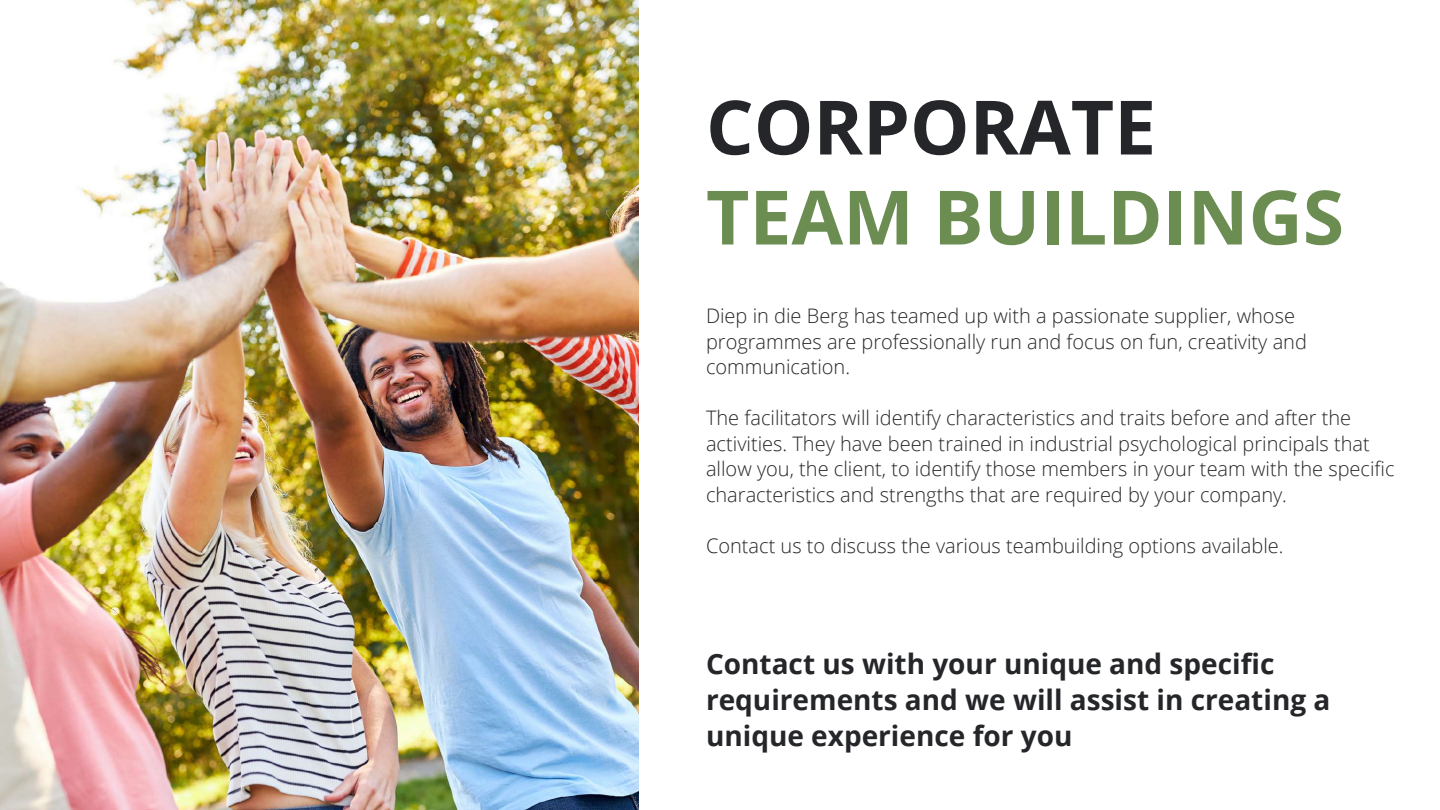
<style>
.page{position:relative;width:1440px;height:810px;background:#fff}
.page>*{position:absolute;margin:0;border:0;box-sizing:border-box;transform-origin:0 0}
.t1{font:700 75px "Open Sans";color:#6c8d52}
.t2{font:700 75px "Open Sans";color:#252629}
.t3{font:700 28px/36px "Open Sans";color:#252629}
.t4{font:300 20px/25.5px "Open Sans";color:#252629}
</style>
<div class="page">
<img style="left:0;top:0;width:639px;height:810px">
<h1 class="t2" style="left:706px;top:74px;width:452px">CORPORATE</h1>
<h1 class="t1" style="left:706px;top:164px;width:640px">TEAM BUILDINGS</h1>
<p class="t4" style="left:706px;top:303px;width:602px">Diep in die Berg has teamed up with a passionate supplier, whose programmes are professionally run and focus on fun, creativity and communication.</p>
<p class="t4" style="left:706px;top:405px;width:690px">The facilitators will identify characteristics and traits before and after the activities. They have been trained in industrial psychological principals that allow you, the client, to identify those members in your team with the specific characteristics and strengths that are required by your company.</p>
<p class="t4" style="left:706px;top:532px;width:579px">Contact us to discuss the various teambuilding options available.</p>
<h2 class="t3" style="left:706px;top:646px;width:626px">Contact us with your unique and specific requirements and we will assist in creating a unique experience for you</h2>
</div>
